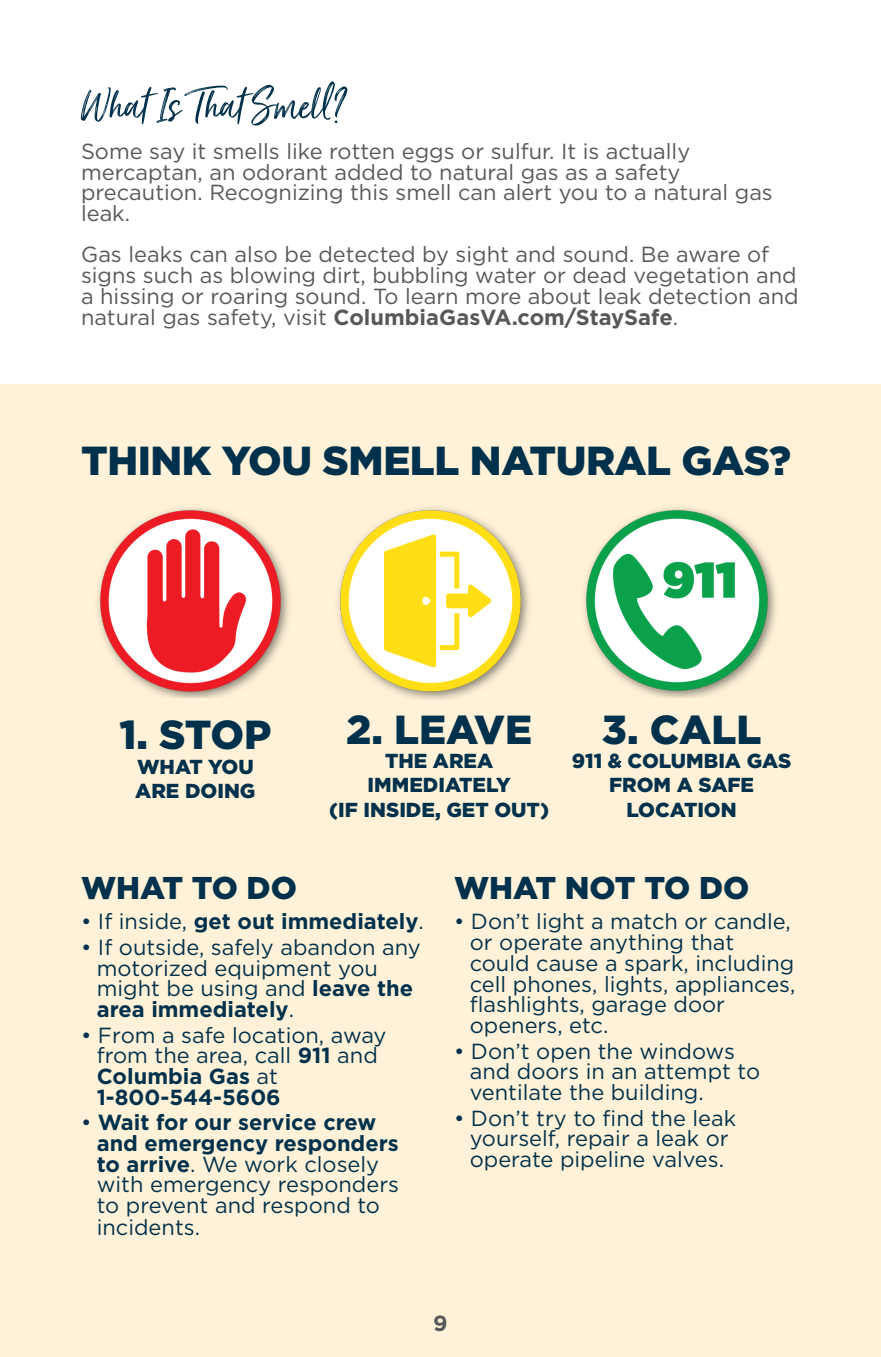
<style>
.page{position:relative;width:881px;height:1357px;background:#fff}
.page>*{position:absolute;margin:0;border:0;box-sizing:border-box;transform-origin:0 0}
.t1{font:54px "Just Lovely";color:#00314c}
.t2{font:900 40.5px "Gotham";letter-spacing:-.01em;color:#00314c}
.t3{font:900 31.5px "Gotham";color:#00314c}
.t4{font:21.82px/20.7px "Gotham";color:#00314c}
.t5{font:21.82px/20.7px "Gotham";color:#57585a}
.t6{font:700 21.82px "Gotham";color:#00314c}
.t7{font:700 21.82px "Gotham";color:#57585a}
.t8{font:900 20.25px/24.3px "Gotham";color:#00314c;text-align:center}
.s1{font-weight:700}
.s2{font-weight:400}
</style>
<div class="page">
<div style="left:0;top:384px;width:881px;height:973px;background:#fff2d8"></div>
<img style="left:97px;top:508px;width:192px;height:190px">
<img style="left:337px;top:507px;width:192px;height:193px">
<img style="left:584px;top:507px;width:192px;height:190px">
<p class="t1" style="left:81px;top:72px;width:268px">What Is That Smell?</p>
<p class="t5" style="left:81px;top:140px;width:693px">Some say it smells like rotten eggs or sulfur. It is actually mercaptan, an odorant added to natural gas as a safety precaution. Recognizing this smell can alert you to a natural gas leak.</p>
<p class="t5" style="left:81px;top:244px;width:719px">Gas leaks can also be detected by sight and sound. Be aware of signs such as blowing dirt, bubbling water or dead vegetation and a hissing or roaring sound. To learn more about leak detection and natural gas safety, visit <span class="s1">ColumbiaGasVA.com/StaySafe</span>.</p>
<p class="t2" style="left:81px;top:432px;width:712px">THINK YOU SMELL NATURAL GAS?</p>
<p class="t2" style="left:119px;top:707px;width:153px">1. STOP</p>
<p class="t8" style="left:135px;top:754px;width:122px;text-align:left">WHAT YOU<br>ARE DOING</p>
<p class="t2" style="left:346px;top:701px;width:188px">2. LEAVE</p>
<p class="t8" style="left:329px;top:748px;width:221px">THE AREA<br>IMMEDIATELY<br>(IF INSIDE, GET OUT)</p>
<p class="t2" style="left:602px;top:701px;width:161px">3. CALL</p>
<p class="t8" style="left:572px;top:748px;width:221px">911 &amp; COLUMBIA GAS<br>FROM A SAFE<br>LOCATION</p>
<p class="t3" style="left:81px;top:866px;width:217px">WHAT TO DO</p>
<p class="t6" style="left:81px;top:907px;width:344px"><span class="s2">• If inside,</span> get out immediately<span class="s2">.</span></p>
<p class="t4" style="left:97px;top:936px;width:326px;text-indent:-16px">• If outside, safely abandon any motorized equipment you might be using and <span class="s1">leave the area immediately</span>.</p>
<p class="t4" style="left:97px;top:1024px;width:291px;text-indent:-16px">• From a safe location, away from the area, call <span class="s1">911</span> and<br><span class="s1">Columbia Gas</span> at<br><span class="s1">1-800-544-5606</span></p>
<p class="t4" style="left:97px;top:1112px;width:304px;text-indent:-16px">• <span class="s1">Wait for our service crew and emergency responders to arrive</span>. We work closely with emergency responders to prevent and respond to incidents.</p>
<p class="t3" style="left:454px;top:866px;width:297px">WHAT NOT TO DO</p>
<p class="t4" style="left:470px;top:911px;width:327px;text-indent:-16px">• Don’t light a match or candle, or operate anything that could cause a spark, including cell phones, lights, appliances, flashlights, garage door openers, etc.</p>
<p class="t4" style="left:470px;top:1040px;width:292px;text-indent:-16px">• Don’t open the windows and doors in an attempt to ventilate the building.</p>
<p class="t4" style="left:454px;top:1107px;width:284px;text-align:center">• Don’t try to find the leak yourself, repair a leak or operate pipeline valves.</p>
<p class="t7" style="left:433px;top:1309px;width:16px">9</p>
</div>
